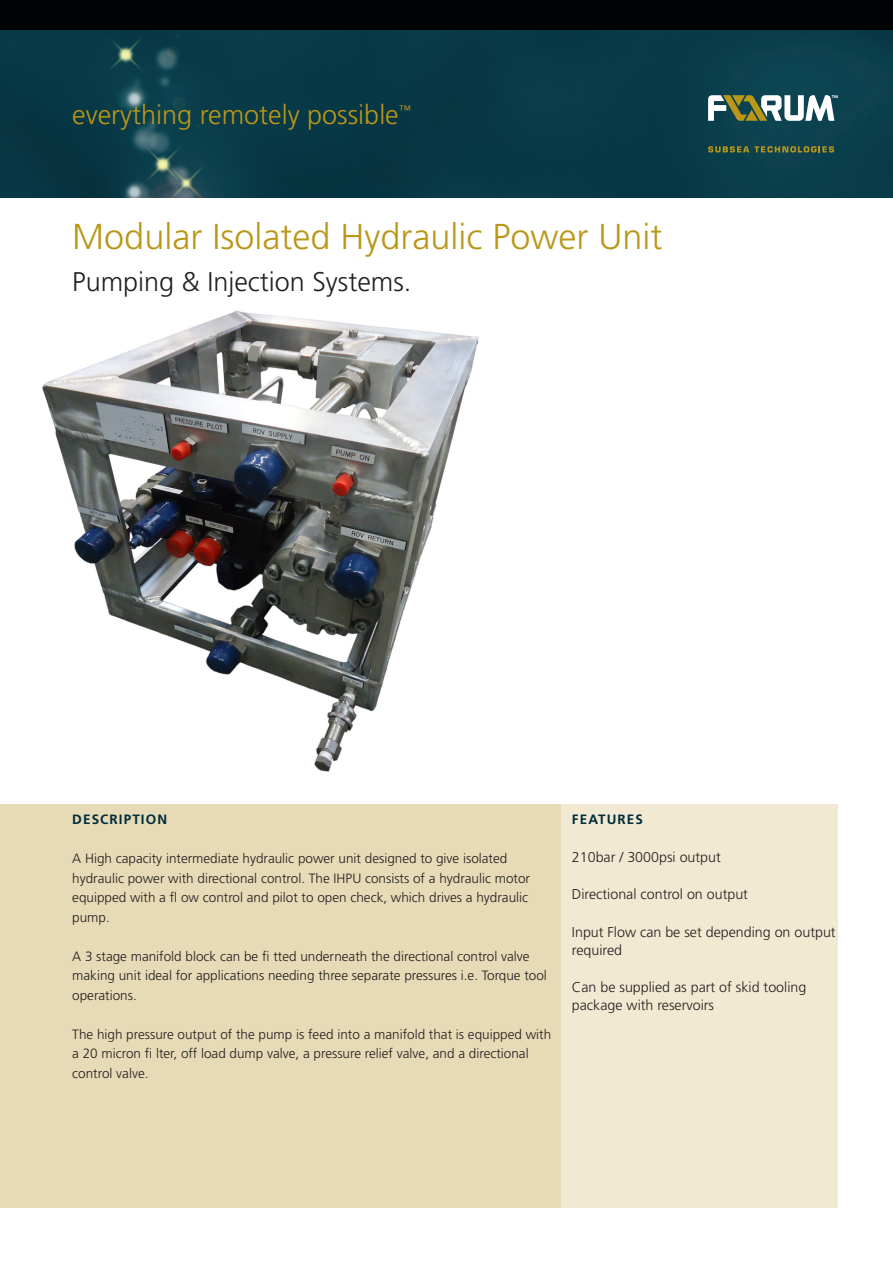
<style>
.page{position:relative;width:893px;height:1263px;background:#fff}
.page>*{position:absolute;margin:0;border:0;box-sizing:border-box;transform-origin:0 0}
.t1{font:300 36px "Frutiger LT Std";color:#ba9719}
.t2{font:300 27px "Frutiger LT Std";color:#ba9719}
.t3{font:300 27px "Frutiger LT Std";color:#231f20}
.t4{font:300 14.25px/18px "Frutiger LT Std";color:#231f20}
.t5{font:300 13.5px/19.5px "Frutiger LT Std";color:#231f20}
.t6{font:700 13.5px "Frutiger LT Std";letter-spacing:.08em;color:#002c3b}
</style>
<div class="page">
<img style="left:0;top:30px;width:893px;height:167px">
<div style="left:0;top:0;width:893px;height:30px;background:#010203"></div>
<div style="left:0;top:804px;width:838px;height:404px;background:#e7dab6"></div>
<svg style="left:708px;top:95px;width:130px;height:26px"></svg>
<svg style="left:708px;top:146px;width:126px;height:6px"></svg>
<div style="left:561px;top:804px;width:277px;height:404px;background:#f1e9d1"></div>
<img style="left:42px;top:310px;width:437px;height:462px">
<h2 class="t2" style="left:72px;top:99px;width:340px">everything remotely possible<sup>™</sup></h2>
<h1 class="t1" style="left:72px;top:216px;width:592px">Modular Isolated Hydraulic Power Unit</h1>
<h2 class="t3" style="left:72px;top:267px;width:341px">Pumping &amp; Injection Systems.</h2>
<p class="t6" style="left:72px;top:812px;width:96px">DESCRIPTION</p>
<p class="t5" style="left:72px;top:849px;width:459px">A High capacity intermediate hydraulic power unit designed to give isolated hydraulic power with directional control. The IHPU consists of a hydraulic motor equipped with a fl ow control and pilot to open check, which drives a hydraulic pump.</p>
<p class="t5" style="left:72px;top:947px;width:476px">A 3 stage manifold block can be fi tted underneath the directional control valve making unit ideal for applications needing three separate pressures i.e. Torque tool operations.</p>
<p class="t5" style="left:72px;top:1024px;width:480px">The high pressure output of the pump is feed into a manifold that is equipped with a 20 micron fi lter, off load dump valve, a pressure relief valve, and a directional control valve.</p>
<p class="t6" style="left:572px;top:812px;width:55px">FEATURES</p>
<p class="t4" style="left:572px;top:848px;width:150px">210bar / 3000psi output</p>
<p class="t4" style="left:572px;top:886px;width:178px">Directional control on output</p>
<p class="t4" style="left:572px;top:923px;width:265px">Input Flow can be set depending on output required</p>
<p class="t4" style="left:572px;top:978px;width:236px">Can be supplied as part of skid tooling package with reservoirs</p>
</div>
